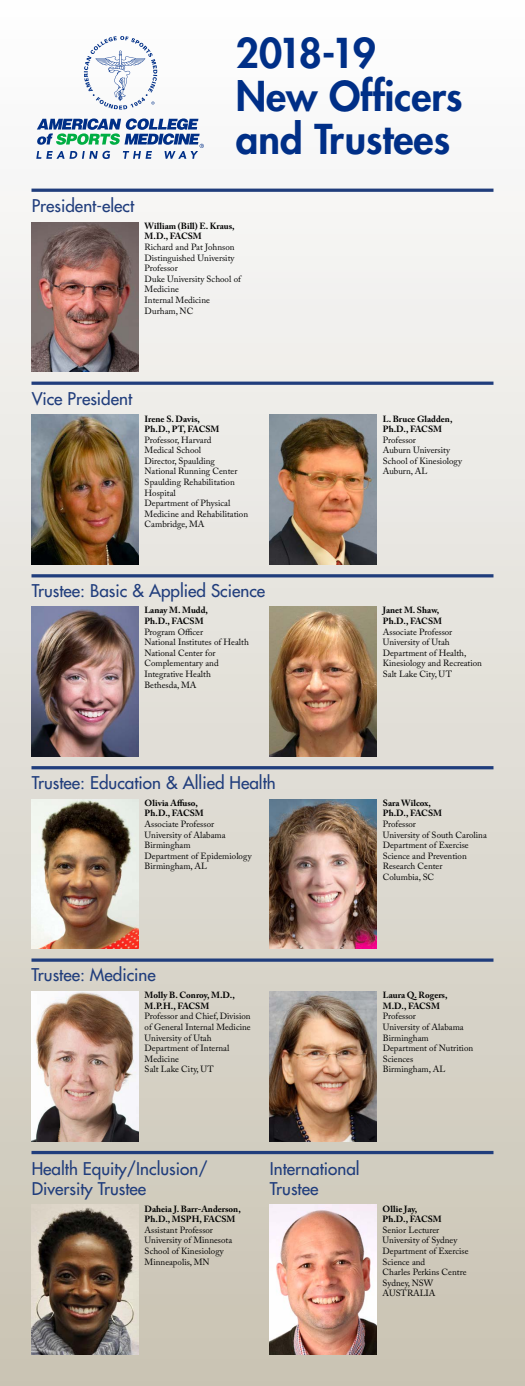
<style>
.page{position:relative;width:525px;height:1386px;background:#fff}
.page>*{position:absolute;margin:0;border:0;box-sizing:border-box;transform-origin:0 0}
.t1{font:800 40.07px/43.1px "Futura";color:#002f87}
.t2{font:17.06px/20.5px "Futura";color:#203d7c}
.t3{font:8.92px/10.6px "Adobe Caslon Pro";color:#000}
.t4{font:700 8.92px/10.6px "Adobe Caslon Pro";color:#000}
</style>
<div class="page">
<div style="left:0;top:0;width:525px;height:1386px;background:linear-gradient(to bottom,#fdfdff,#c9c3b3)"></div>
<svg style="left:36px;top:118px;width:168px;height:41px"></svg>
<svg style="left:84px;top:36px;width:73px;height:73px"></svg>
<hr style="left:32px;top:189px;width:461px;height:3px;background:#203d7c">
<hr style="left:32px;top:382px;width:461px;height:3px;background:#203d7c">
<hr style="left:32px;top:574px;width:461px;height:3px;background:#203d7c">
<hr style="left:32px;top:766px;width:461px;height:3px;background:#203d7c">
<svg style="left:32px;top:958px;width:461px;height:4px;background:#42598a"></svg>
<hr style="left:32px;top:1151px;width:461px;height:3px;background:#203d7c">
<img style="left:32px;top:415px;width:107px;height:149px">
<img style="left:32px;top:799px;width:107px;height:150px">
<img style="left:270px;top:992px;width:107px;height:149px">
<img style="left:32px;top:607px;width:107px;height:149px">
<img style="left:32px;top:222px;width:107px;height:150px">
<img style="left:270px;top:1205px;width:107px;height:149px">
<img style="left:32px;top:1205px;width:107px;height:149px">
<img style="left:270px;top:415px;width:107px;height:149px">
<img style="left:270px;top:607px;width:107px;height:149px">
<img style="left:270px;top:799px;width:107px;height:150px">
<img style="left:32px;top:992px;width:107px;height:149px">
<h1 class="t1" style="left:236px;top:31px;width:228px">2018-19<br>New Officers and Trustees</h1>
<h2 class="t2" style="left:32px;top:195px;width:104px">President-elect</h2>
<p class="t4" style="left:145px;top:221px;width:92px">William (Bill) E. Kraus,<br>M.D., FACSM</p>
<p class="t3" style="left:145px;top:242px;width:98px">Richard and Pat Johnson<br>Distinguished University<br>Professor<br>Duke University School of<br>Medicine<br>Internal Medicine<br>Durham, NC</p>
<h2 class="t2" style="left:32px;top:388px;width:102px">Vice President</h2>
<p class="t4" style="left:145px;top:413px;width:76px">Irene S. Davis,<br>Ph.D., PT, FACSM</p>
<p class="t3" style="left:145px;top:434px;width:105px">Professor, Harvard<br>Medical School<br>Director, Spaulding<br>National Running Center<br>Spaulding Rehabilitation<br>Hospital<br>Department of Physical<br>Medicine and Rehabilitation<br>Cambridge, MA</p>
<p class="t4" style="left:383px;top:413px;width:71px">L. Bruce Gladden,<br>Ph.D., FACSM</p>
<p class="t3" style="left:383px;top:434px;width:81px">Professor<br>Auburn University<br>School of Kinesiology<br>Auburn, AL</p>
<h2 class="t2" style="left:32px;top:580px;width:235px">Trustee: Basic &amp; Applied Science</h2>
<p class="t4" style="left:144px;top:605px;width:65px">Lanay M. Mudd,<br>Ph.D., FACSM</p>
<p class="t3" style="left:144px;top:626px;width:106px">Program Officer<br>National Institutes of Health<br>National Center for<br>Complementary and<br>Integrative Health<br>Bethesda, MA</p>
<h2 class="t2" style="left:32px;top:772px;width:245px">Trustee: Education &amp; Allied Health</h2>
<p class="t4" style="left:145px;top:797px;width:61px">Olivia Affuso,<br>Ph.D., FACSM</p>
<p class="t3" style="left:145px;top:819px;width:109px">Associate Professor<br>University of Alabama<br>Birmingham<br>Department of Epidemiology<br>Birmingham, AL</p>
<p class="t4" style="left:383px;top:605px;width:61px">Janet M. Shaw,<br>Ph.D., FACSM</p>
<p class="t3" style="left:383px;top:626px;width:101px">Associate Professor<br>University of Utah<br>Department of Health,<br>Kinesiology and Recreation<br>Salt Lake City, UT</p>
<p class="t4" style="left:383px;top:797px;width:61px">Sara Wilcox,<br>Ph.D., FACSM</p>
<p class="t3" style="left:383px;top:819px;width:106px">Professor<br>University of South Carolina<br>Department of Exercise<br>Science and Prevention<br>Research Center<br>Columbia, SC</p>
<h2 class="t2" style="left:32px;top:965px;width:126px">Trustee: Medicine</h2>
<p class="t4" style="left:145px;top:990px;width:92px">Molly B. Conroy, M.D.,<br>M.P.H., FACSM</p>
<p class="t3" style="left:145px;top:1011px;width:108px">Professor and Chief, Division of General Internal Medicine<br>University of Utah<br>Department of Internal<br>Medicine<br>Salt Lake City, UT</p>
<p class="t4" style="left:383px;top:990px;width:66px">Laura Q. Rogers,<br>M.D., FACSM</p>
<p class="t3" style="left:383px;top:1011px;width:92px">Professor<br>University of Alabama<br>Birmingham<br>Department of Nutrition<br>Sciences<br>Birmingham, AL</p>
<h2 class="t2" style="left:32px;top:1158px;width:178px">Health Equity/Inclusion/<br>Diversity Trustee</h2>
<h2 class="t2" style="left:270px;top:1158px;width:91px">International<br>Trustee</h2>
<p class="t4" style="left:145px;top:1203px;width:98px">Daheia J. Barr-Anderson,<br>Ph.D., MSPH, FACSM</p>
<p class="t3" style="left:145px;top:1224px;width:89px">Assistant Professor<br>University of Minnesota<br>School of Kinesiology<br>Minneapolis, MN</p>
<p class="t4" style="left:383px;top:1203px;width:61px">Ollie Jay,<br>Ph.D., FACSM</p>
<p class="t3" style="left:383px;top:1224px;width:87px">Senior Lecturer<br>University of Sydney<br>Department of Exercise<br>Science and<br>Charles Perkins Centre<br>Sydney, NSW<br>AUSTRALIA</p>
</div>
